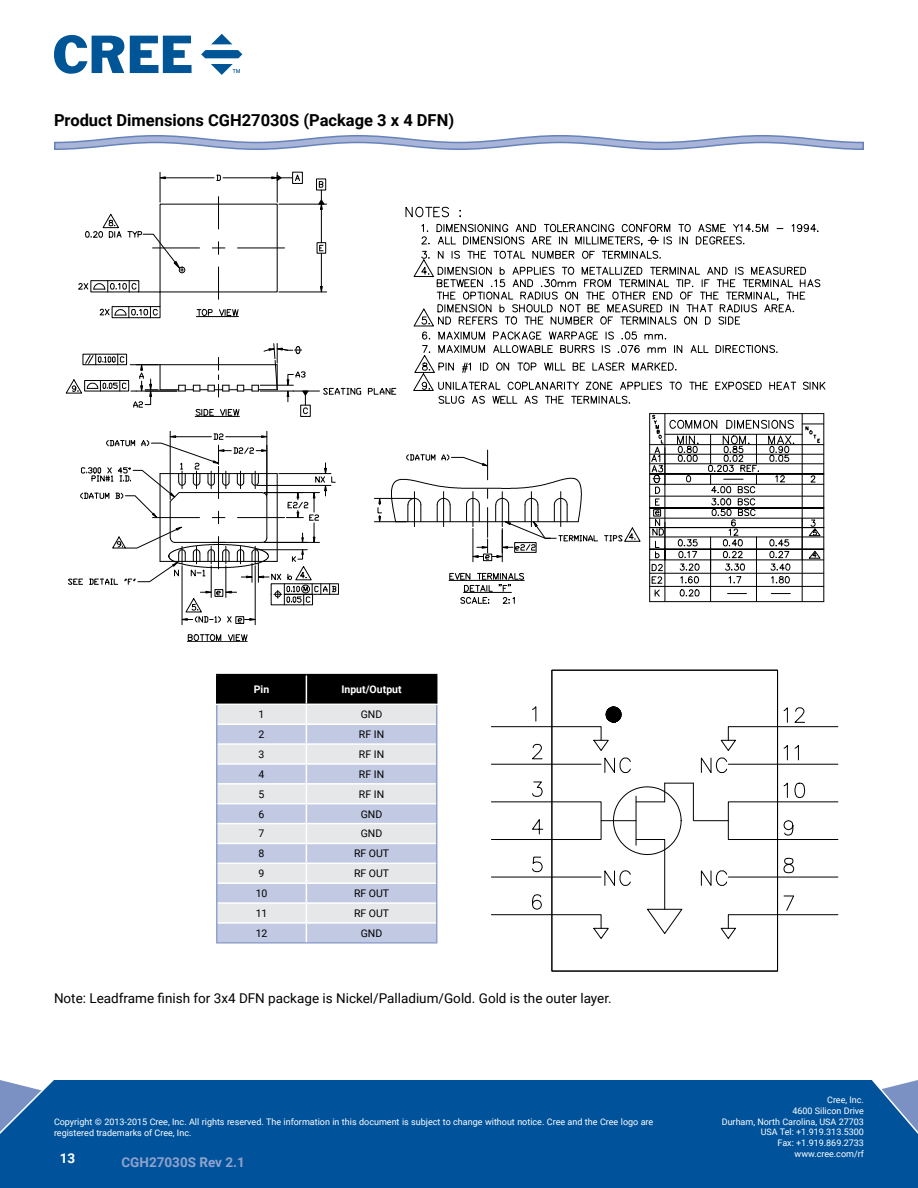
<style>
.page{position:relative;width:918px;height:1188px;background:#fff}
.page>*{position:absolute;margin:0;border:0;box-sizing:border-box;transform-origin:0 0}
.t1{font:700 16.5px "Roboto";color:#000}
.t2{font:13.5px "Roboto";color:#000}
.t3{font:700 13.5px "Roboto";color:#90a2cd}
.t4{font:700 13.5px "Roboto";color:#fff}
.t5{font:10.5px "Roboto";color:#000}
.t6{font:700 10.5px "Roboto";color:#fff}
.t7{font:9px/10.8px "Roboto";color:#fff;text-align:right}
</style>
<div class="page">
<div style="left:0;top:1080px;width:918px;height:108px;background:#00539b"></div>
<svg style="left:54px;top:35px;width:70px;height:39px"></svg>
<svg style="left:130px;top:36px;width:62px;height:37px"></svg>
<svg style="left:211px;top:34px;width:21px;height:10px"></svg>
<svg style="left:201px;top:50px;width:41px;height:8px"></svg>
<svg style="left:211px;top:64px;width:29px;height:10px"></svg>
<hr style="left:216px;top:674px;width:90px;height:1px;background:#000">
<hr style="left:306px;top:674px;width:131px;height:1px;background:#000">
<svg style="left:216px;top:675px;width:221px;height:267px;background:#bfc3ce"></svg>
<hr style="left:216px;top:942px;width:90px;height:2px;background:#90a2cd">
<hr style="left:306px;top:942px;width:131px;height:2px;background:#90a2cd">
<svg style="left:85px;top:213px;width:37px;height:25px"></svg>
<svg style="left:128px;top:231px;width:58px;height:43px"></svg>
<hr style="left:160px;top:172px;width:1px;height:30px;background:#000">
<hr style="left:277px;top:172px;width:1px;height:30px;background:#000">
<hr style="left:165px;top:177px;width:49px;height:1px;background:#000">
<hr style="left:223px;top:177px;width:49px;height:1px;background:#000">
<svg style="left:159px;top:176px;width:7px;height:4px"></svg>
<svg style="left:216px;top:174px;width:5px;height:7px"></svg>
<hr style="left:279px;top:204px;width:48px;height:1px;background:#000">
<hr style="left:279px;top:292px;width:48px;height:1px;background:#000">
<hr style="left:321px;top:209px;width:1px;height:34px;background:#000">
<hr style="left:321px;top:253px;width:1px;height:33px;background:#000">
<svg style="left:320px;top:286px;width:3px;height:7px"></svg>
<svg style="left:319px;top:245px;width:5px;height:7px"></svg>
<div style="left:317px;top:242px;width:9px;height:12px;border:1px solid #000"></div>
<div style="left:292px;top:172px;width:11px;height:12px;border:1px solid #000"></div>
<div style="left:90px;top:280px;width:49px;height:12px;border:1px solid #000"></div>
<hr style="left:238px;top:248px;width:47px;height:1px;background:#000">
<hr style="left:153px;top:248px;width:47px;height:1px;background:#000">
<hr style="left:218px;top:197px;width:1px;height:32px;background:#000">
<svg style="left:212px;top:242px;width:13px;height:12px"></svg>
<hr style="left:218px;top:267px;width:1px;height:32px;background:#000">
<svg style="left:78px;top:281px;width:83px;height:37px"></svg>
<svg style="left:271px;top:173px;width:30px;height:9px"></svg>
<svg style="left:318px;top:181px;width:7px;height:29px"></svg>
<div style="left:316px;top:179px;width:10px;height:11px;border:1px solid #000"></div>
<hr style="left:170px;top:431px;width:1px;height:69px;background:#000">
<hr style="left:266px;top:431px;width:1px;height:64px;background:#000">
<svg style="left:368px;top:387px;width:29px;height:8px"></svg>
<hr style="left:487px;top:450px;width:1px;height:30px;background:#000">
<hr style="left:374px;top:521px;width:32px;height:1px;background:#000">
<hr style="left:374px;top:498px;width:39px;height:1px;background:#000">
<svg style="left:377px;top:497px;width:5px;height:26px"></svg>
<hr style="left:473px;top:528px;width:1px;height:34px;background:#000">
<hr style="left:502px;top:528px;width:1px;height:34px;background:#000">
<div style="left:483px;top:554px;width:9px;height:7px;border:1px solid #000"></div>
<svg style="left:391px;top:478px;width:207px;height:82px"></svg>
<svg style="left:605px;top:527px;width:36px;height:15px"></svg>
<svg style="left:449px;top:572px;width:76px;height:32px"></svg>
<svg style="left:405px;top:206px;width:421px;height:198px"></svg>
<hr style="left:823px;top:414px;width:1px;height:94px;background:#000">
<hr style="left:665px;top:414px;width:1px;height:94px;background:#000">
<hr style="left:802px;top:414px;width:1px;height:94px;background:#000">
<hr style="left:649px;top:414px;width:1px;height:94px;background:#000">
<hr style="left:650px;top:444px;width:174px;height:1px;background:#000">
<hr style="left:650px;top:508px;width:174px;height:1px;background:#000">
<hr style="left:650px;top:496px;width:174px;height:1px;background:#000">
<hr style="left:650px;top:484px;width:174px;height:1px;background:#000">
<hr style="left:650px;top:474px;width:174px;height:1px;background:#000">
<hr style="left:650px;top:560px;width:174px;height:1px;background:#000">
<hr style="left:650px;top:549px;width:174px;height:1px;background:#000">
<hr style="left:650px;top:518px;width:174px;height:1px;background:#000">
<hr style="left:650px;top:527px;width:174px;height:1px;background:#000">
<hr style="left:650px;top:537px;width:174px;height:1px;background:#000">
<hr style="left:650px;top:454px;width:174px;height:1px;background:#000">
<hr style="left:802px;top:508px;width:1px;height:52px;background:#000">
<hr style="left:649px;top:508px;width:1px;height:94px;background:#000">
<hr style="left:823px;top:508px;width:1px;height:94px;background:#000">
<svg style="left:808px;top:550px;width:13px;height:9px"></svg>
<svg style="left:808px;top:519px;width:14px;height:18px"></svg>
<svg style="left:810px;top:475px;width:6px;height:8px"></svg>
<hr style="left:650px;top:413px;width:174px;height:1px;background:#000">
<hr style="left:665px;top:434px;width:137px;height:1px;background:#000">
<svg style="left:802px;top:424px;width:22px;height:19px"></svg>
<hr style="left:802px;top:519px;width:1px;height:83px;background:#000">
<hr style="left:650px;top:463px;width:174px;height:1px;background:#000">
<hr style="left:665px;top:548px;width:1px;height:54px;background:#000">
<hr style="left:650px;top:586px;width:174px;height:1px;background:#000">
<hr style="left:650px;top:573px;width:174px;height:1px;background:#000">
<hr style="left:710px;top:560px;width:1px;height:42px;background:#000">
<hr style="left:756px;top:560px;width:1px;height:42px;background:#000">
<hr style="left:650px;top:601px;width:174px;height:1px;background:#000">
<svg style="left:651px;top:415px;width:143px;height:182px"></svg>
<svg style="left:406px;top:451px;width:83px;height:16px"></svg>
<svg style="left:197px;top:309px;width:42px;height:9px"></svg>
<hr style="left:196px;top:316px;width:42px;height:1px;background:#000">
<svg style="left:65px;top:343px;width:296px;height:74px"></svg>
<hr style="left:195px;top:416px;width:44px;height:1px;background:#000">
<svg style="left:68px;top:433px;width:271px;height:209px"></svg>
<hr style="left:187px;top:641px;width:60px;height:1px;background:#000">
<div style="left:235px;top:616px;width:9px;height:8px;border:1px solid #000"></div>
<svg style="left:54px;top:135px;width:810px;height:15px"></svg>
<div style="left:552px;top:670px;width:226px;height:301px;border:1px solid #000"></div>
<svg style="left:783px;top:820px;width:11px;height:16px"></svg>
<svg style="left:783px;top:858px;width:11px;height:15px"></svg>
<svg style="left:783px;top:782px;width:5px;height:16px"></svg>
<svg style="left:794px;top:782px;width:11px;height:16px"></svg>
<hr style="left:693px;top:783px;width:1px;height:38px;background:#000">
<hr style="left:694px;top:820px;width:34px;height:1px;background:#000">
<div style="left:728px;top:802px;width:110px;height:38px;border:1px solid #000"></div>
<svg style="left:720px;top:895px;width:119px;height:44px"></svg>
<svg style="left:491px;top:706px;width:140px;height:67px"></svg>
<hr style="left:728px;top:877px;width:110px;height:1px;background:#000">
<svg style="left:701px;top:707px;width:138px;height:66px"></svg>
<svg style="left:701px;top:870px;width:26px;height:16px"></svg>
<svg style="left:491px;top:781px;width:202px;height:158px"></svg>
<h1 class="t1" style="left:54px;top:108px;width:402px">Product Dimensions CGH27030S (Package 3 x 4 DFN)</h1>
<p class="t6" style="left:254px;top:682px;width:17px">Pin</p>
<p class="t6" style="left:341px;top:682px;width:62px">Input/Output</p>
<p class="t5" style="left:259px;top:707px;width:7px">1</p>
<p class="t5" style="left:361px;top:707px;width:23px">GND</p>
<p class="t5" style="left:259px;top:727px;width:7px">2</p>
<p class="t5" style="left:359px;top:727px;width:27px">RF IN</p>
<p class="t5" style="left:259px;top:747px;width:7px">3</p>
<p class="t5" style="left:359px;top:747px;width:27px">RF IN</p>
<p class="t5" style="left:259px;top:767px;width:7px">4</p>
<p class="t5" style="left:359px;top:767px;width:27px">RF IN</p>
<p class="t5" style="left:259px;top:787px;width:7px">5</p>
<p class="t5" style="left:359px;top:787px;width:27px">RF IN</p>
<p class="t5" style="left:259px;top:806px;width:7px">6</p>
<p class="t5" style="left:361px;top:806px;width:23px">GND</p>
<p class="t5" style="left:259px;top:826px;width:7px">7</p>
<p class="t5" style="left:361px;top:826px;width:23px">GND</p>
<p class="t5" style="left:259px;top:846px;width:7px">8</p>
<p class="t5" style="left:354px;top:846px;width:37px">RF OUT</p>
<p class="t5" style="left:259px;top:866px;width:7px">9</p>
<p class="t5" style="left:354px;top:866px;width:37px">RF OUT</p>
<p class="t5" style="left:256px;top:886px;width:13px">10</p>
<p class="t5" style="left:354px;top:886px;width:37px">RF OUT</p>
<p class="t5" style="left:256px;top:906px;width:13px">11</p>
<p class="t5" style="left:354px;top:906px;width:37px">RF OUT</p>
<p class="t5" style="left:256px;top:926px;width:13px">12</p>
<p class="t5" style="left:361px;top:926px;width:23px">GND</p>
<h2 class="t2" style="left:54px;top:989px;width:559px">Note: Leadframe finish for 3x4 DFN package is Nickel/Palladium/Gold. Gold is the outer layer.</h2>
<p class="t7" style="left:54px;top:1116px;width:601px;text-align:left">Copyright © 2013-2015 Cree, Inc. All rights reserved. The information in this document is subject to change without notice. Cree and the Cree logo are registered trademarks of Cree, Inc.</p>
<h2 class="t4" style="left:60px;top:1148px;width:17px">13</h2>
<h2 class="t3" style="left:122px;top:1153px;width:125px">CGH27030S Rev 2.1</h2>
<p class="t7" style="left:722px;top:1094px;width:144px">Cree, Inc.<br>4600 Silicon Drive<br>Durham, North Carolina, USA 27703<br>USA Tel: +1.919.313.5300<br>Fax: +1.919.869.2733 www.cree.com/rf</p>
</div>
